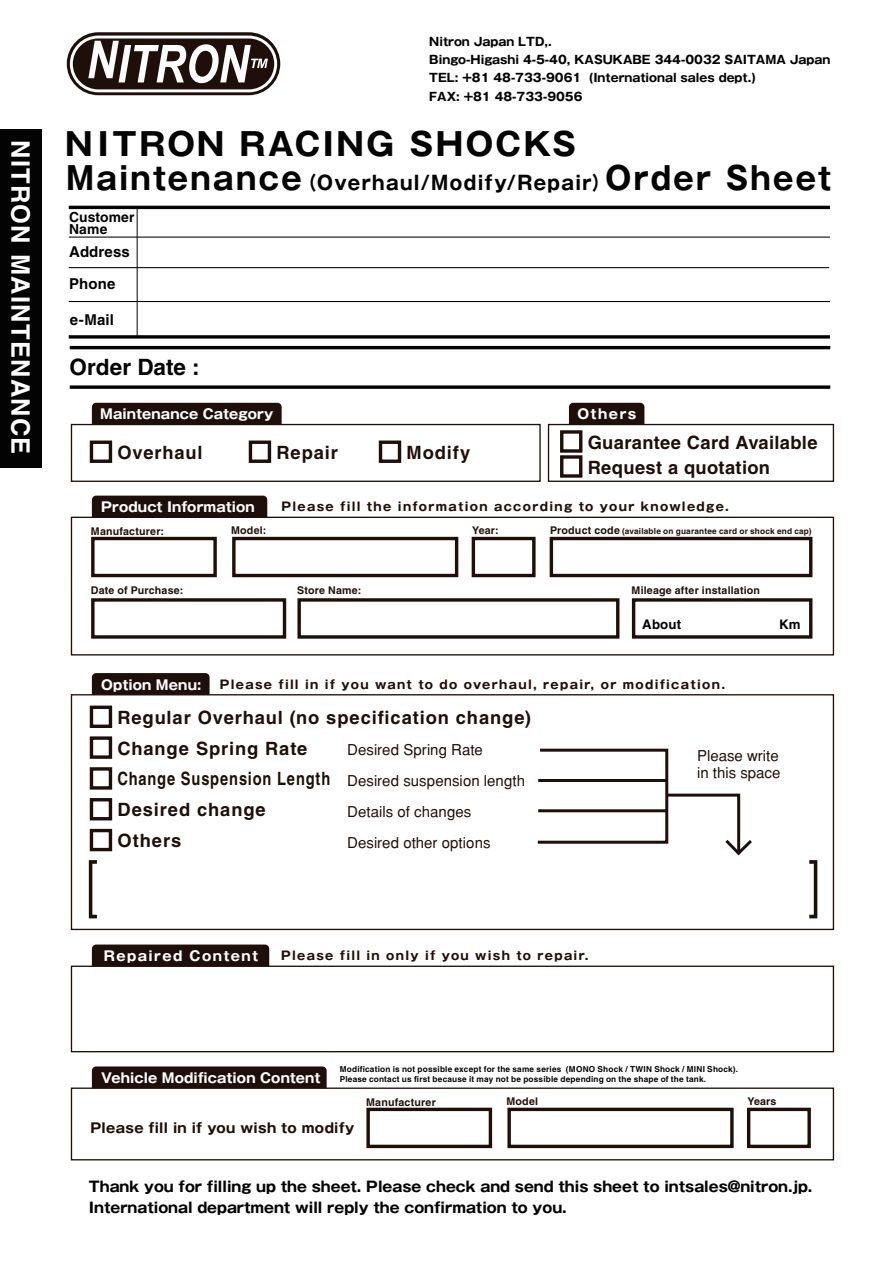
<style>
.page{position:relative;width:893px;height:1263px;background:#fff}
.page>*{position:absolute;margin:0;border:0;box-sizing:border-box;transform-origin:0 0}
.t1{font:700 31.5px "Gothic MB101";letter-spacing:.06em;color:#030303}
.t2{font:25.5px "Midashi Go MB31";letter-spacing:.05em;color:#fff}
.t3{font:22.5px "Midashi Go MB31";color:#030303}
.t4{font:700 19.35px "Gothic MB101";letter-spacing:.08em;color:#030303;scale:.94 1}
.t5{font:18.3px/31px "Midashi Go MB31";letter-spacing:.045em;color:#1f0f0a}
.t6{font:18.3px/25px "Midashi Go MB31";letter-spacing:.02em;color:#1f0f0a}
.t7{font:18.3px "Midashi Go MB31";letter-spacing:.045em;color:#1f0f0a;scale:.8 1}
.t8{font:500 15px/17px "Gothic BBB";color:#1f0f0a}
.t9{font:15px/32.7px "Midashi Go MB31";letter-spacing:.005em;color:#030303}
.t10{font:700 14.4px/20.7px "Gothic MB101";color:#030303}
.t11{font:13.8px/11.9px "Midashi Go MB31";letter-spacing:.01em;color:#030303}
.t12{font:700 13.5px "Gothic MB101";letter-spacing:.01em;color:#fff}
.t13{font:700 13.5px "Gothic MB101";letter-spacing:.025em;color:#1f0f0a}
.t14{font:700 13.5px "Gothic MB101";letter-spacing:.11em;color:#fff}
.t15{font:13.2px "Midashi Go MB31";letter-spacing:.01em;color:#030303}
.t16{font:700 12px "Gothic MB101";letter-spacing:.11em;color:#1f0f0a}
.t17{font:700 11.55px/18.3px "Gothic MB101";color:#030303}
.t18{font:10.65px "Midashi Go MB31";letter-spacing:.015em;color:#1f0f0a}
.t19{font:8.25px/10.6px "Midashi Go MB31";letter-spacing:.025em;color:#030303}
.t20{font:8.25px "Midashi Go MB31";letter-spacing:.02em;color:#1f0f0a}
.s1{font-size:31.5px}
.s2{font-size:10.65px}
</style>
<div class="page">
<hr style="left:70px;top:346px;width:760px;height:3px;background:#030303">
<svg style="left:70px;top:385px;width:760px;height:4px"></svg>
<hr style="left:69px;top:206px;width:761px;height:3px;background:#030303">
<hr style="left:69px;top:237px;width:761px;height:1px;background:#030303">
<hr style="left:69px;top:267px;width:760px;height:1px;background:#030303">
<hr style="left:69px;top:301px;width:761px;height:1px;background:#030303">
<svg style="left:69px;top:335px;width:761px;height:4px"></svg>
<hr style="left:137px;top:207px;width:1px;height:131px;background:#030303">
<div style="left:0;top:130px;width:42px;height:338px;background:#030303"></div>
<svg style="left:67px;top:32px;width:213px;height:63px"></svg>
<div style="left:71px;top:517px;width:763px;height:138px;border:1px solid #1f0f0a"></div>
<div style="left:71px;top:424px;width:470px;height:58px;border:1px solid #1f0f0a"></div>
<div style="left:91px;top:537px;width:126px;height:40px;border:3px solid #1f0f0a"></div>
<div style="left:91px;top:598px;width:195px;height:41px;border:3px solid #1f0f0a"></div>
<div style="left:297px;top:598px;width:322px;height:41px;border:3px solid #1f0f0a"></div>
<div style="left:632px;top:598px;width:180px;height:41px;border:3px solid #1f0f0a"></div>
<div style="left:232px;top:537px;width:226px;height:40px;border:3px solid #1f0f0a"></div>
<div style="left:472px;top:537px;width:64px;height:40px;border:3px solid #1f0f0a"></div>
<div style="left:550px;top:537px;width:262px;height:40px;border:3px solid #1f0f0a"></div>
<div style="left:92px;top:496px;width:175px;height:21px;background:#1f0f0a"></div>
<div style="left:71px;top:1087px;width:763px;height:73px;border:1px solid #1f0f0a"></div>
<div style="left:366px;top:1108px;width:126px;height:40px;border:3px solid #1f0f0a"></div>
<div style="left:507px;top:1108px;width:227px;height:40px;border:3px solid #1f0f0a"></div>
<div style="left:747px;top:1108px;width:64px;height:40px;border:3px solid #1f0f0a"></div>
<div style="left:92px;top:1066px;width:235px;height:22px;background:#1f0f0a"></div>
<div style="left:71px;top:694px;width:763px;height:236px;border:1px solid #1f0f0a"></div>
<div style="left:92px;top:673px;width:118px;height:22px;background:#1f0f0a"></div>
<div style="left:71px;top:965px;width:763px;height:87px;border:1px solid #1f0f0a"></div>
<div style="left:92px;top:944px;width:177px;height:22px;background:#1f0f0a"></div>
<div style="left:92px;top:403px;width:190px;height:21px;background:#1f0f0a"></div>
<div style="left:548px;top:424px;width:286px;height:58px;border:1px solid #1f0f0a"></div>
<div style="left:569px;top:403px;width:75px;height:21px;background:#1f0f0a"></div>
<div style="left:90px;top:440px;width:22px;height:23px;border:3px solid #1f0f0a"></div>
<div style="left:90px;top:705px;width:22px;height:23px;border:3px solid #1f0f0a"></div>
<div style="left:90px;top:736px;width:22px;height:23px;border:3px solid #1f0f0a"></div>
<div style="left:560px;top:430px;width:22px;height:23px;border:3px solid #1f0f0a"></div>
<div style="left:560px;top:455px;width:22px;height:23px;border:3px solid #1f0f0a"></div>
<div style="left:249px;top:440px;width:22px;height:23px;border:3px solid #1f0f0a"></div>
<div style="left:379px;top:440px;width:22px;height:23px;border:3px solid #1f0f0a"></div>
<div style="left:90px;top:767px;width:22px;height:23px;border:3px solid #1f0f0a"></div>
<div style="left:90px;top:798px;width:22px;height:22px;border:3px solid #1f0f0a"></div>
<div style="left:90px;top:829px;width:22px;height:22px;border:3px solid #1f0f0a"></div>
<svg style="left:89px;top:860px;width:8px;height:58px"></svg>
<svg style="left:809px;top:860px;width:8px;height:58px"></svg>
<svg style="left:537px;top:748px;width:215px;height:108px"></svg>
<h2 class="t2" style="left:36px;top:140px;width:316px;rotate:90deg">NITRON MAINTENANCE</h2>
<h3 class="t17" style="left:429px;top:31px;width:403px">Nitron Japan LTD,.<br>Bingo-Higashi 4-5-40, KASUKABE 344-0032 SAITAMA Japan TEL: +81 48-733-9061 (International sales dept.)<br>FAX: +81 48-733-9056</h3>
<h1 class="t1" style="left:63px;top:121px;width:514px">ＮＩＴＲＯＮ RACING SHOCKS</h1>
<h3 class="t4" style="left:66px;top:168px;width:815px"><span class="s1">Maintenance</span>（Overhaul/Modify/Repair）<span class="s1">Order Sheet</span></h3>
<h3 class="t11" style="left:69px;top:211px;width:67px">Customer<br>Name</h3>
<h3 class="t9" style="left:69px;top:235px;width:62px">Address<br>Phone</h3>
<h3 class="t9" style="left:70px;top:303px;width:45px">e-Mail</h3>
<h3 class="t3" style="left:70px;top:353px;width:132px">Order Date :</h3>
<h3 class="t12" style="left:100px;top:404px;width:175px">Maintenance Category</h3>
<h3 class="t12" style="left:577px;top:404px;width:61px">Others</h3>
<h3 class="t5" style="left:117px;top:437px;width:87px">Overhaul</h3>
<h3 class="t6" style="left:588px;top:430px;width:231px">Guarantee Card Available<br>Request a quotation</h3>
<h3 class="t5" style="left:276px;top:437px;width:63px">Repair</h3>
<h3 class="t5" style="left:406px;top:437px;width:65px">Modify</h3>
<h3 class="t12" style="left:101px;top:497px;width:155px">Product Information</h3>
<h3 class="t16" style="left:282px;top:498px;width:449px">Please fill the information according to your knowledge.</h3>
<p class="t18" style="left:91px;top:524px;width:75px">Manufacturer:</p>
<p class="t18" style="left:472px;top:523px;width:28px">Year:</p>
<p class="t18" style="left:231px;top:524px;width:37px">Model:</p>
<p class="t20" style="left:550px;top:526px;width:263px"><span class="s2">Product code</span> (available on guarantee card or shock end cap)</p>
<p class="t18" style="left:91px;top:583px;width:94px">Date of Purchase:</p>
<h3 class="t12" style="left:101px;top:675px;width:102px">Option Menu:</h3>
<p class="t18" style="left:297px;top:583px;width:66px">Store Name:</p>
<p class="t18" style="left:632px;top:583px;width:130px">Mileage after installation</p>
<h3 class="t15" style="left:642px;top:616px;width:40px">About</h3>
<h3 class="t15" style="left:779px;top:616px;width:23px">Km</h3>
<h3 class="t16" style="left:220px;top:676px;width:507px">Please fill in if you want to do overhaul, repair, or modification.</h3>
<h3 class="t5" style="left:117px;top:701px;width:415px">Regular Overhaul (no specification change)<br>Change Spring Rate</h3>
<h3 class="t8" style="left:347px;top:734px;width:179px;line-height:31px">Desired Spring Rate<br>Desired suspension length</h3>
<h3 class="t7" style="left:117px;top:768px;width:268px">Change Suspension Length</h3>
<h3 class="t5" style="left:117px;top:794px;width:150px">Desired change<br>Others</h3>
<h3 class="t8" style="left:347px;top:803px;width:126px">Details of changes</h3>
<h3 class="t8" style="left:347px;top:834px;width:145px">Desired other options</h3>
<h3 class="t8" style="left:697px;top:747px;width:85px">Please write in this space</h3>
<h3 class="t14" style="left:104px;top:946px;width:156px">Repaired Content</h3>
<h3 class="t16" style="left:281px;top:947px;width:309px">Please fill in only if you wish to repair.</h3>
<h3 class="t12" style="left:101px;top:1068px;width:221px">Vehicle Modification Content</h3>
<p class="t19" style="left:340px;top:1063px;width:400px">Modification is not possible except for the same series (MONO Shock / TWIN Shock / MINI Shock).<br>Please contact us first because it may not be possible depending on the shape of the tank.</p>
<p class="t18" style="left:366px;top:1095px;width:71px">Manufacturer</p>
<p class="t18" style="left:506px;top:1095px;width:33px">Model</p>
<p class="t18" style="left:747px;top:1094px;width:31px">Years</p>
<h3 class="t13" style="left:91px;top:1118px;width:265px">Please fill in if you wish to modify</h3>
<h3 class="t10" style="left:89px;top:1175px;width:725px">Thank you for filling up the sheet. Please check and send this sheet to intsales@nitron.jp.<br>International department will reply the confirmation to you.</h3>
</div>
